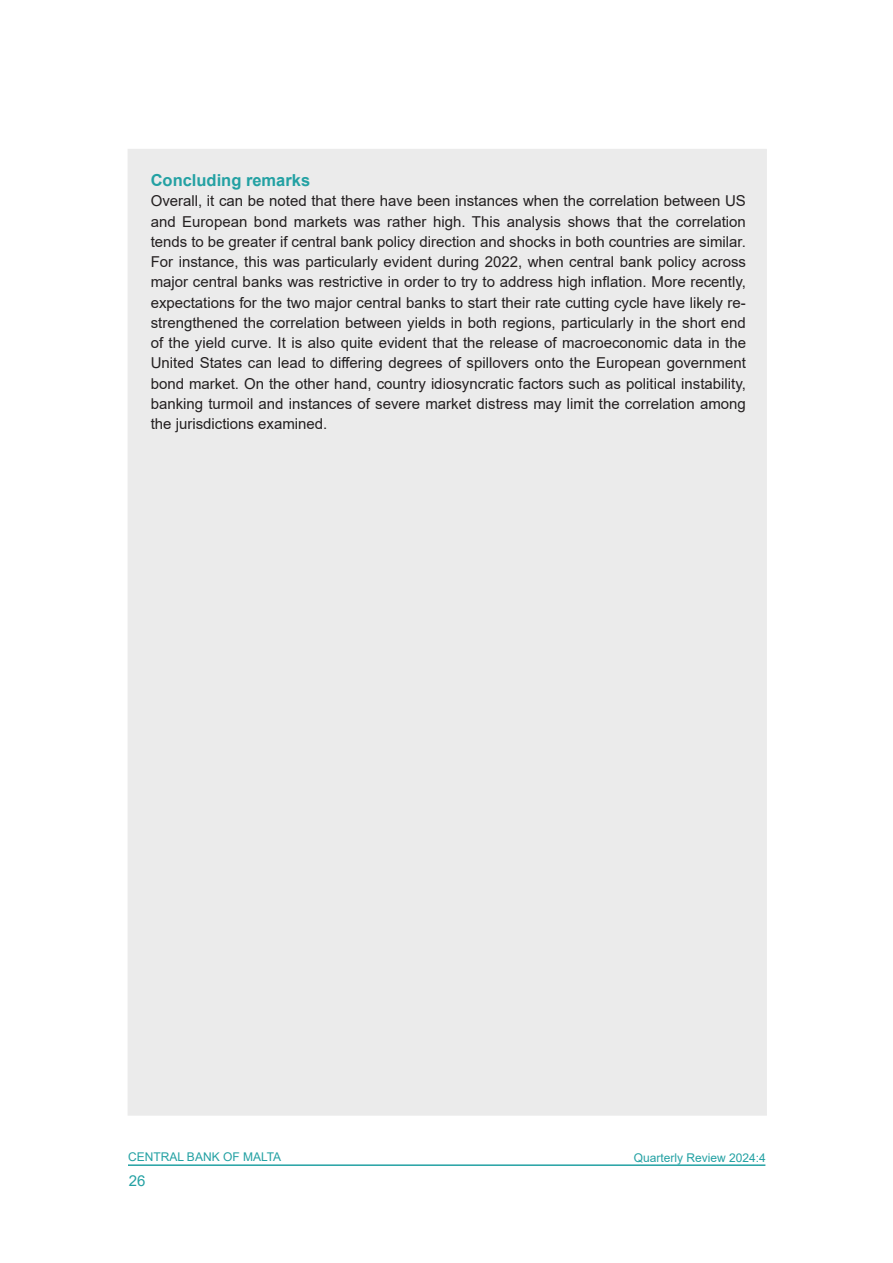
<style>
.page{position:relative;width:893px;height:1263px;background:#fff}
.page>*{position:absolute;margin:0;border:0;box-sizing:border-box;transform-origin:0 0}
.QR_Subhead_Level_1{font:700 16.5px "Arial";color:#23a1a3}
.QR_Normal_Text{font:15px/20.2px "Arial";color:#231f20;text-align:justify}
.t1{font:15px "Arial";color:#23a1a3}
.t2{font:12px "Arial";color:#23a1a3}
</style>
<div class="page">
<hr style="left:128px;top:1164px;width:637px;height:2px;background:#23a1a3">
<div style="left:128px;top:149px;width:639px;height:967px;background:#ebebeb"></div>
<p class="QR_Subhead_Level_1" style="left:151px;top:169px;width:161px">Concluding remarks</p>
<p class="QR_Normal_Text" style="left:151px;top:191px;width:597px">Overall, it can be noted that there have been instances when the correlation between US and European bond markets was rather high. This analysis shows that the correlation tends to be greater if central bank policy direction and shocks in both countries are similar.<br>For instance, this was particularly evident during 2022, when central bank policy across major central banks was restrictive in order to try to address high inflation. More recently, expectations for the two major central banks to start their rate cutting cycle have likely re&shy;strengthened the correlation between yields in both regions, particularly in the short end of the yield curve. It is also quite evident that the release of macroeconomic data in the United States can lead to differing degrees of spillovers onto the European government bond market. On the other hand, country idiosyncratic factors such as political instability, banking turmoil and instances of severe market distress may limit the correlation among the jurisdictions examined.</p>
<p class="t2" style="left:128px;top:1149px;width:155px">CENTRAL BANK OF MALTA</p>
<p class="t2" style="left:634px;top:1150px;width:134px">Quarterly Review 2024:4</p>
<p class="t1" style="left:129px;top:1170px;width:18px">26</p>
</div>
